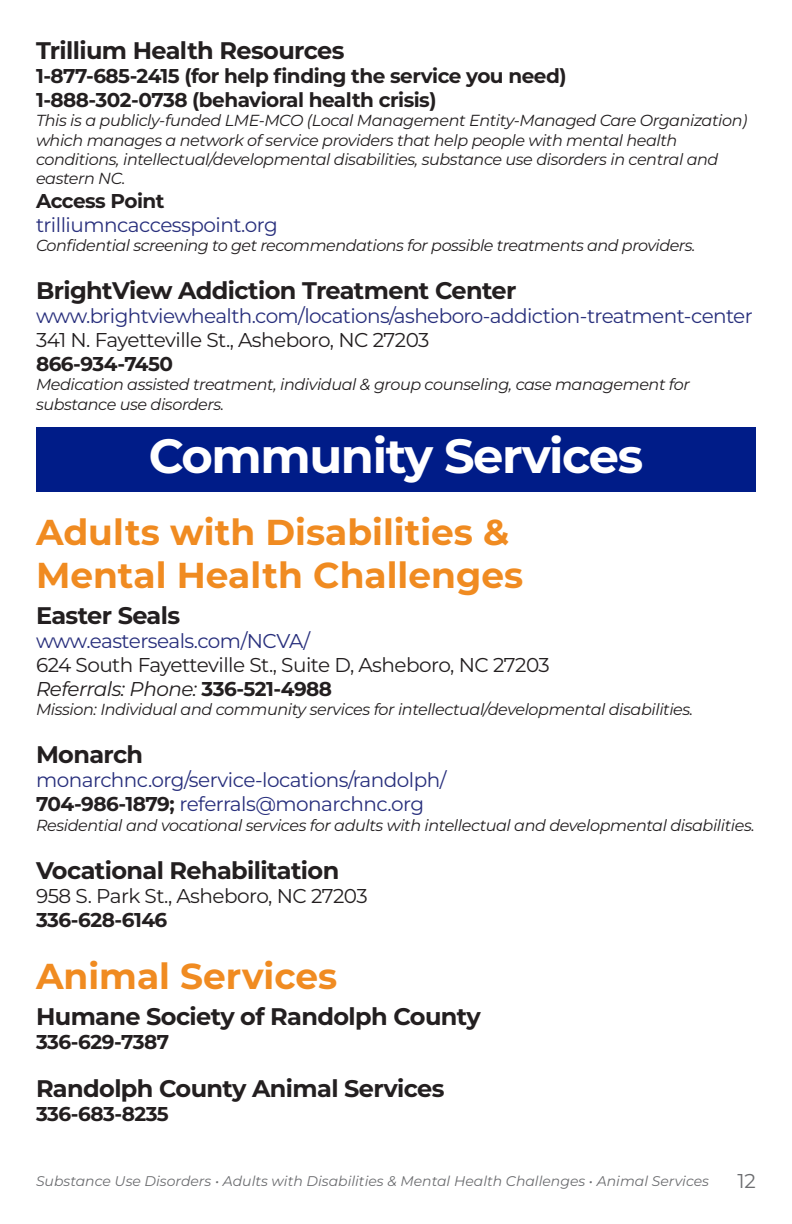
<style>
.page{position:relative;width:792px;height:1224px;background:#fff}
.page>*{position:absolute;margin:0;border:0;box-sizing:border-box;transform-origin:0 0}
.t1{font:700 48px "Montserrat";letter-spacing:-.03em;color:#fff}
.t2{font:700 36px "Montserrat";color:#f08b21}
.t3{font:700 24px "Montserrat";letter-spacing:-.025em;color:#231f20}
.t4{font:20px "Montserrat";letter-spacing:-.03em;color:#29307d}
.t5{font:700 20px "Montserrat";letter-spacing:-.025em;color:#231f20}
.t6{font:20px "Montserrat";letter-spacing:-.025em;color:#231f20}
.t7{font:italic 20px "Montserrat";letter-spacing:-.025em;color:#231f20}
.t8{font:20px "Montserrat";color:#6c6d70}
.t9{font:italic 16px/19.2px "Montserrat";letter-spacing:-.025em;color:#231f20}
.t10{font:italic 14px "Montserrat";color:#6c6d70}
.s1{font-weight:700;font-style:normal}
.s2{font-weight:700;color:#231f20}
</style>
<div class="page">
<div style="left:36px;top:428px;width:720px;height:64px;background:#001c88"></div>
<p class="t3" style="left:36px;top:33px;width:310px">Trillium Health Resources</p>
<p class="t5" style="left:36px;top:62px;width:532px">1-877-685-2415 (for help finding the service you need)</p>
<p class="t5" style="left:36px;top:86px;width:402px">1-888-302-0738 (behavioral health crisis)</p>
<p class="t9" style="left:36px;top:111px;width:713px">This is a publicly-funded LME-MCO (Local Management Entity-Managed Care Organization) which manages a network of service providers that help people with mental health conditions, intellectual/developmental disabilities, substance use disorders in central and eastern NC.</p>
<p class="t5" style="left:36px;top:187px;width:130px">Access Point</p>
<p class="t4" style="left:36px;top:211px;width:243px">trilliumncaccesspoint.org</p>
<p class="t9" style="left:36px;top:235px;width:661px">Confidential screening to get recommendations for possible treatments and providers.</p>
<p class="t3" style="left:36px;top:273px;width:482px">BrightView Addiction Treatment Center</p>
<p class="t4" style="left:36px;top:302px;width:718px">www.brightviewhealth.com/locations/asheboro-addiction-treatment-center</p>
<p class="t6" style="left:36px;top:326px;width:395px">341 N. Fayetteville St., Asheboro, NC 27203</p>
<p class="t5" style="left:36px;top:350px;width:139px">866-934-7450</p>
<p class="t9" style="left:36px;top:375px;width:655px">Medication assisted treatment, individual &amp; group counseling, case management for substance use disorders.</p>
<p class="t1" style="left:149px;top:421px;width:496px">Community Services</p>
<p class="t2" style="left:36px;top:506px;width:475px">Adults with Disabilities &amp;</p>
<p class="t2" style="left:36px;top:549px;width:489px">Mental Health Challenges</p>
<p class="t3" style="left:36px;top:598px;width:146px">Easter Seals</p>
<p class="t4" style="left:36px;top:627px;width:276px">www.easterseals.com/NCVA/</p>
<p class="t6" style="left:36px;top:651px;width:515px">624 South Fayetteville St., Suite D, Asheboro, NC 27203</p>
<p class="t7" style="left:36px;top:675px;width:298px">Referrals: Phone: <span class="s1">336-521-4988</span></p>
<p class="t9" style="left:36px;top:699px;width:659px">Mission: Individual and community services for intellectual/developmental disabilities.</p>
<p class="t3" style="left:36px;top:738px;width:109px">Monarch</p>
<p class="t4" style="left:36px;top:766px;width:412px">monarchnc.org/service-locations/randolph/</p>
<p class="t4" style="left:36px;top:790px;width:390px"><span class="s2">704-986-1879;</span> referrals@monarchnc.org</p>
<p class="t9" style="left:36px;top:815px;width:720px">Residential and vocational services for adults with intellectual and developmental disabilities.</p>
<p class="t3" style="left:36px;top:853px;width:305px">Vocational Rehabilitation</p>
<p class="t6" style="left:36px;top:882px;width:333px">958 S. Park St., Asheboro, NC 27203</p>
<p class="t5" style="left:36px;top:905px;width:133px">336-628-6146</p>
<p class="t2" style="left:36px;top:950px;width:303px">Animal Services</p>
<p class="t3" style="left:36px;top:999px;width:446px">Humane Society of Randolph County</p>
<p class="t5" style="left:36px;top:1027px;width:135px">336-629-7387</p>
<p class="t3" style="left:36px;top:1071px;width:410px">Randolph County Animal Services</p>
<p class="t5" style="left:36px;top:1099px;width:134px">336-683-8235</p>
<p class="t10" style="left:36px;top:1172px;width:675px">Substance Use Disorders • Adults with Disabilities &amp; Mental Health Challenges • Animal Services</p>
<p class="t8" style="left:737px;top:1167px;width:20px">12</p>
</div>
